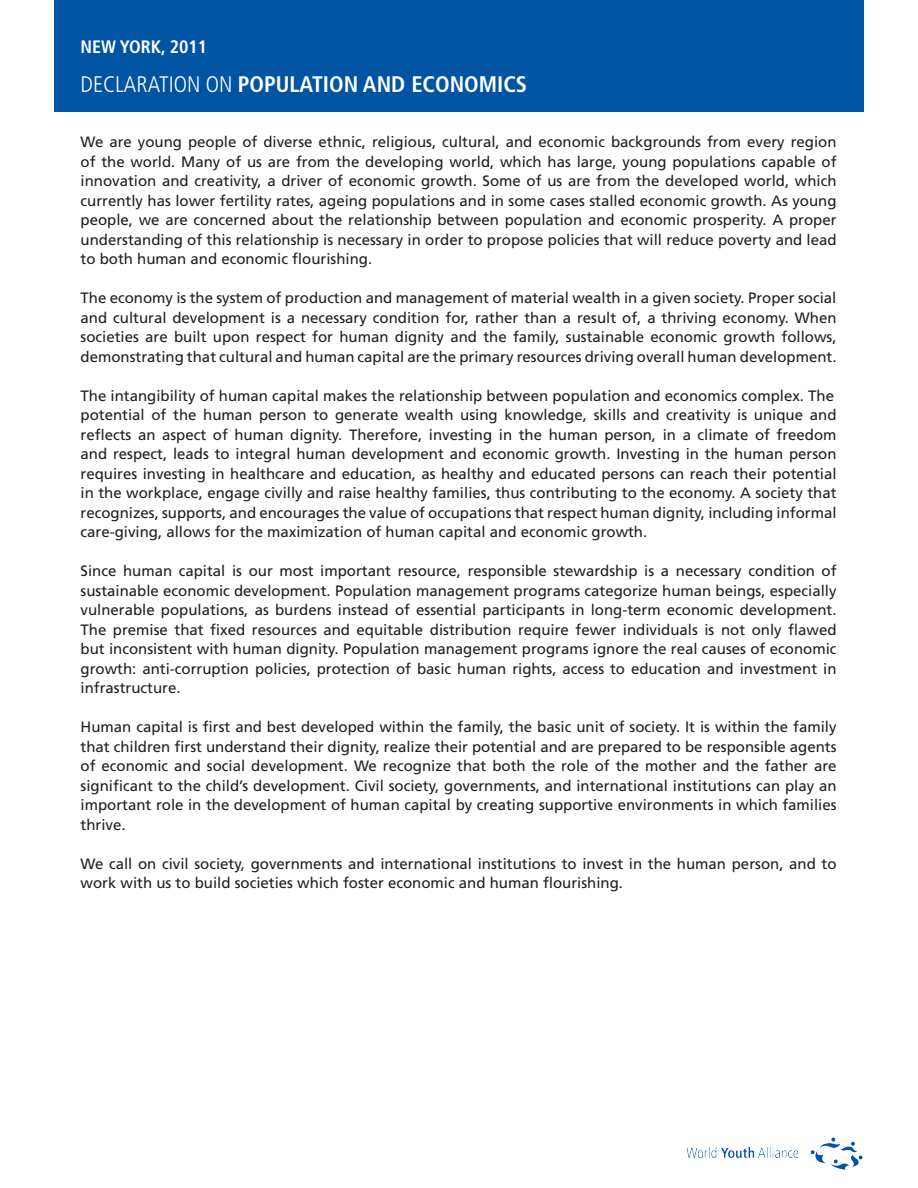
<style>
.page{position:relative;width:918px;height:1188px;background:#fff}
.page>*{position:absolute;margin:0;border:0;box-sizing:border-box;transform-origin:0 0}
.t1{font:700 condensed 22.5px "Frutiger LT Std";color:#fff}
.t2{font:700 condensed 18px "Frutiger LT Std";color:#fff}
.t3{font:15px/19.5px "Frutiger LT Std";color:#231f20;text-align:justify}
.s1{font-weight:300}
</style>
<div class="page">
<div style="left:54px;top:0;width:810px;height:112px;background:#0054a1"></div>
<img style="left:686px;top:1137px;width:177px;height:33px">
<p class="t2" style="left:81px;top:37px;width:128px">NEW YORK, 2011</p>
<h1 class="t1" style="left:81px;top:71px;width:448px"><span class="s1">DECLARATION ON</span> POPULATION AND ECONOMICS</h1>
<p class="t3" style="left:81px;top:132px;width:758px">We are young people of diverse ethnic, religious, cultural, and economic backgrounds from every region of the world. Many of us are from the developing world, which has large, young populations capable of innovation and creativity, a driver of economic growth. Some of us are from the developed world, which currently has lower fertility rates, ageing populations and in some cases stalled economic growth. As young people, we are concerned about the relationship between population and economic prosperity. A proper understanding of this relationship is necessary in order to propose policies that will reduce poverty and lead to both human and economic flourishing.</p>
<p class="t3" style="left:81px;top:288px;width:757px">The economy is the system of production and management of material wealth in a given society. Proper social and cultural development is a necessary condition for, rather than a result of, a thriving economy. When societies are built upon respect for human dignity and the family, sustainable economic growth follows, demonstrating that cultural and human capital are the primary resources driving overall human development.</p>
<p class="t3" style="left:81px;top:386px;width:758px;text-align:left">The intangibility of human capital makes the relationship between population and economics complex. The potential of the human person to generate wealth using knowledge, skills and creativity is unique and reflects an aspect of human dignity. Therefore, investing in the human person, in a climate of freedom and respect, leads to integral human development and economic growth. Investing in the human person requires investing in healthcare and education, as healthy and educated persons can reach their potential in the workplace, engage civilly and raise healthy families, thus contributing to the economy. A society that recognizes, supports, and encourages the value of occupations that respect human dignity, including informal care-giving, allows for the maximization of human capital and economic growth.</p>
<p class="t3" style="left:81px;top:561px;width:758px">Since human capital is our most important resource, responsible stewardship is a necessary condition of sustainable economic development. Population management programs categorize human beings, especially vulnerable populations, as burdens instead of essential participants in long-term economic development.<br>The premise that fixed resources and equitable distribution require fewer individuals is not only flawed but inconsistent with human dignity. Population management programs ignore the real causes of economic growth: anti-corruption policies, protection of basic human rights, access to education and investment in infrastructure.</p>
<p class="t3" style="left:81px;top:717px;width:758px">Human capital is first and best developed within the family, the basic unit of society. It is within the family that children first understand their dignity, realize their potential and are prepared to be responsible agents of economic and social development. We recognize that both the role of the mother and the father are significant to the child’s development. Civil society, governments, and international institutions can play an important role in the development of human capital by creating supportive environments in which families thrive.</p>
<p class="t3" style="left:81px;top:854px;width:757px">We call on civil society, governments and international institutions to invest in the human person, and to work with us to build societies which foster economic and human flourishing.</p>
</div>
